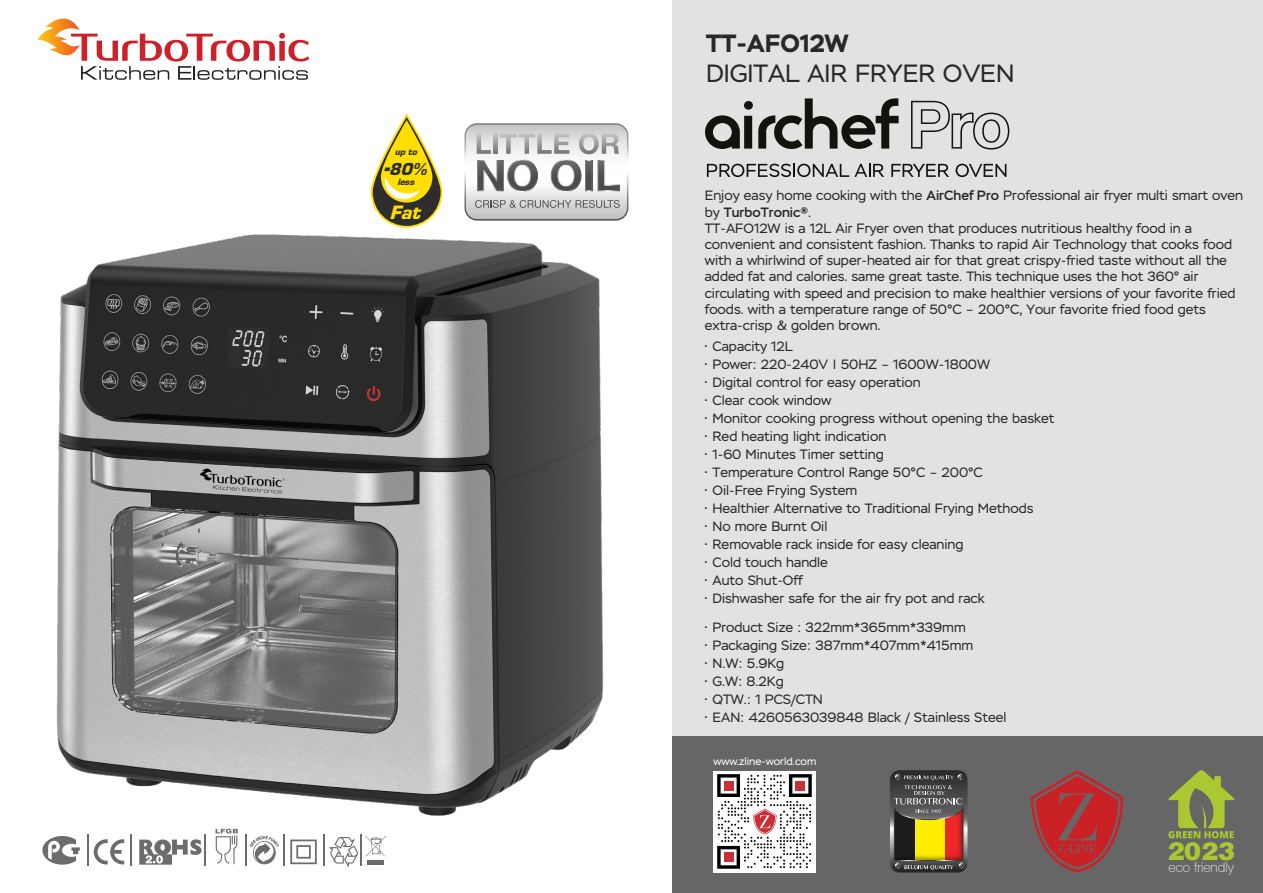
<style>
.page{position:relative;width:1263px;height:893px;background:#fff}
.page>*{position:absolute;margin:0;border:0;box-sizing:border-box;transform-origin:0 0}
.t1{font:900 25.35px "Helvetica LT";color:#a9c832}
.t2{font:24.9px "Stem";color:#282828}
.t3{font:700 24.9px "Stem";color:#282828}
.t4{font:italic 900 20.1px "Eurostile";color:#ffdf00}
.t5{font:italic 900 18px "Eurostile";color:#2d2d2d}
.t6{font:100 13.8px "Helvetica Neue CE";color:#f4f4f4}
.t7{font:13.5px/16.2px "Stem";color:#282828}
.t8{font:10.5px "Stem";color:#fff}
.t9{font:italic 900 9.45px "Eurostile";color:#2d2d2d}
.s1{font-size:23.4px}
.s2{font-weight:500}
</style>
<div class="page">
<hr style="left:367px;top:861px;width:17px;height:4px;background:#6d6c6c">
<svg style="left:94px;top:839px;width:30px;height:25px"></svg>
<svg style="left:365px;top:836px;width:21px;height:20px"></svg>
<svg style="left:290px;top:839px;width:27px;height:25px"></svg>
<svg style="left:250px;top:835px;width:29px;height:29px"></svg>
<svg style="left:329px;top:837px;width:29px;height:30px"></svg>
<svg style="left:215px;top:829px;width:23px;height:35px"></svg>
<svg style="left:139px;top:839px;width:63px;height:26px"></svg>
<svg style="left:42px;top:836px;width:38px;height:29px"></svg>
<hr style="left:87px;top:834px;width:1px;height:31px;background:#6d6c6c">
<hr style="left:131px;top:834px;width:1px;height:31px;background:#6d6c6c">
<hr style="left:204px;top:834px;width:2px;height:31px;background:#6d6c6c">
<hr style="left:245px;top:834px;width:1px;height:31px;background:#6d6c6c">
<hr style="left:284px;top:834px;width:1px;height:31px;background:#6d6c6c">
<hr style="left:323px;top:834px;width:2px;height:31px;background:#6d6c6c">
<hr style="left:360px;top:834px;width:2px;height:31px;background:#6d6c6c">
<svg style="left:38px;top:19px;width:271px;height:61px"></svg>
<svg style="left:372px;top:115px;width:70px;height:112px;fill:#2d2d2d"></svg>
<div style="left:371px;top:114px;width:71px;height:114px;border:2px solid #ffdf00;border-radius:35px"></div>
<svg style="left:381px;top:120px;width:51px;height:83px;fill:#ffdf00"></svg>
<svg style="left:385px;top:176px;width:35px;height:23px"></svg>
<div style="left:464px;top:123px;width:164px;height:98px;border:2px solid #fff;border-radius:12px"></div>
<svg style="left:465px;top:124px;width:163px;height:96px"></svg>
<div style="left:672px;top:0;width:591px;height:893px;background:#e2e2e2"></div>
<div style="left:672px;top:736px;width:591px;height:157px;background:#666"></div>
<svg style="left:1168px;top:770px;width:67px;height:68px"></svg>
<svg style="left:890px;top:770px;width:77px;height:102px;background:#786440"></svg>
<div style="left:713px;top:771px;width:103px;height:101px;background:#fff"></div>
<svg style="left:717px;top:774px;width:95px;height:95px"></svg>
<svg style="left:1031px;top:770px;width:92px;height:102px"></svg>
<img style="left:56px;top:227px;width:548px;height:589px">
<svg style="left:705px;top:98px;width:194px;height:51px"></svg>
<svg style="left:911px;top:101px;width:98px;height:49px"></svg>
<svg style="left:707px;top:164px;width:177px;height:13px"></svg>
<svg style="left:891px;top:164px;width:58px;height:13px"></svg>
<svg style="left:955px;top:164px;width:51px;height:13px"></svg>
<p class="t9" style="left:395px;top:147px;width:24px">up to</p>
<p class="t9" style="left:397px;top:177px;width:18px">less</p>
<h3 class="t4" style="left:389px;top:201px;width:32px">Fat</h3>
<h3 class="t5" style="left:383px;top:159px;width:45px"><span class="s1">-</span>80%</h3>
<h2 class="t3" style="left:706px;top:27px;width:144px">TT-AFO12W</h2>
<h2 class="t2" style="left:706px;top:58px;width:310px">DIGITAL AIR FRYER OVEN</h2>
<p class="t7" style="left:705px;top:188px;width:540px">Enjoy easy home cooking with the <span class="s2">AirChef Pro</span> Professional air fryer multi smart oven by <span class="s2">TurboTronic®</span>.<br>TT-AFO12W is a 12L Air Fryer oven that produces nutritious healthy food in a convenient and consistent fashion. Thanks to rapid Air Technology that cooks food with a whirlwind of super-heated air for that great crispy-fried taste without all the added fat and calories. same great taste. This technique uses the hot 360° air circulating with speed and precision to make healthier versions of your favorite fried foods. with a temperature range of 50°C – 200°C, Your favorite fried food gets extra-crisp &amp; golden brown.</p>
<p class="t7" style="left:705px;top:339px;width:90px">• Capacity 12L</p>
<p class="t7" style="left:705px;top:357px;width:287px">• Power: 220-240V | 50HZ – 1600W-1800W</p>
<p class="t7" style="left:705px;top:375px;width:218px">• Digital control for easy operation</p>
<p class="t7" style="left:705px;top:393px;width:128px">• Clear cook window</p>
<p class="t7" style="left:705px;top:411px;width:351px">• Monitor cooking progress without opening the basket</p>
<p class="t7" style="left:705px;top:429px;width:183px">• Red heating light indication</p>
<p class="t7" style="left:705px;top:447px;width:181px">• 1-60 Minutes Timer setting</p>
<p class="t7" style="left:705px;top:465px;width:280px">• Temperature Control Range 50°C – 200°C</p>
<p class="t7" style="left:705px;top:483px;width:154px">• Oil-Free Frying System</p>
<p class="t7" style="left:705px;top:501px;width:330px">• Healthier Alternative to Traditional Frying Methods</p>
<p class="t7" style="left:705px;top:519px;width:124px">• No more Burnt Oil</p>
<p class="t7" style="left:705px;top:537px;width:260px">• Removable rack inside for easy cleaning</p>
<p class="t7" style="left:705px;top:555px;width:125px">• Cold touch handle</p>
<p class="t7" style="left:705px;top:573px;width:99px">• Auto Shut-Off</p>
<p class="t7" style="left:705px;top:591px;width:282px">• Dishwasher safe for the air fry pot and rack</p>
<p class="t7" style="left:705px;top:619px;width:263px">• Product Size : 322mm*365mm*339mm</p>
<p class="t7" style="left:705px;top:637px;width:270px">• Packaging Size: 387mm*407mm*415mm</p>
<p class="t7" style="left:705px;top:655px;width:81px">• N.W: 5.9Kg</p>
<p class="t7" style="left:705px;top:673px;width:81px">• G.W: 8.2Kg</p>
<p class="t7" style="left:705px;top:691px;width:120px">• QTW.: 1 PCS/CTN</p>
<p class="t7" style="left:705px;top:709px;width:303px">• EAN: 4260563039848 Black / Stainless Steel</p>
<p class="t8" style="left:713px;top:755px;width:104px">www.zline-world.com</p>
<h1 class="t1" style="left:1167px;top:834px;width:69px">2023</h1>
<p class="t6" style="left:1168px;top:859px;width:67px">eco friendly</p>
</div>
